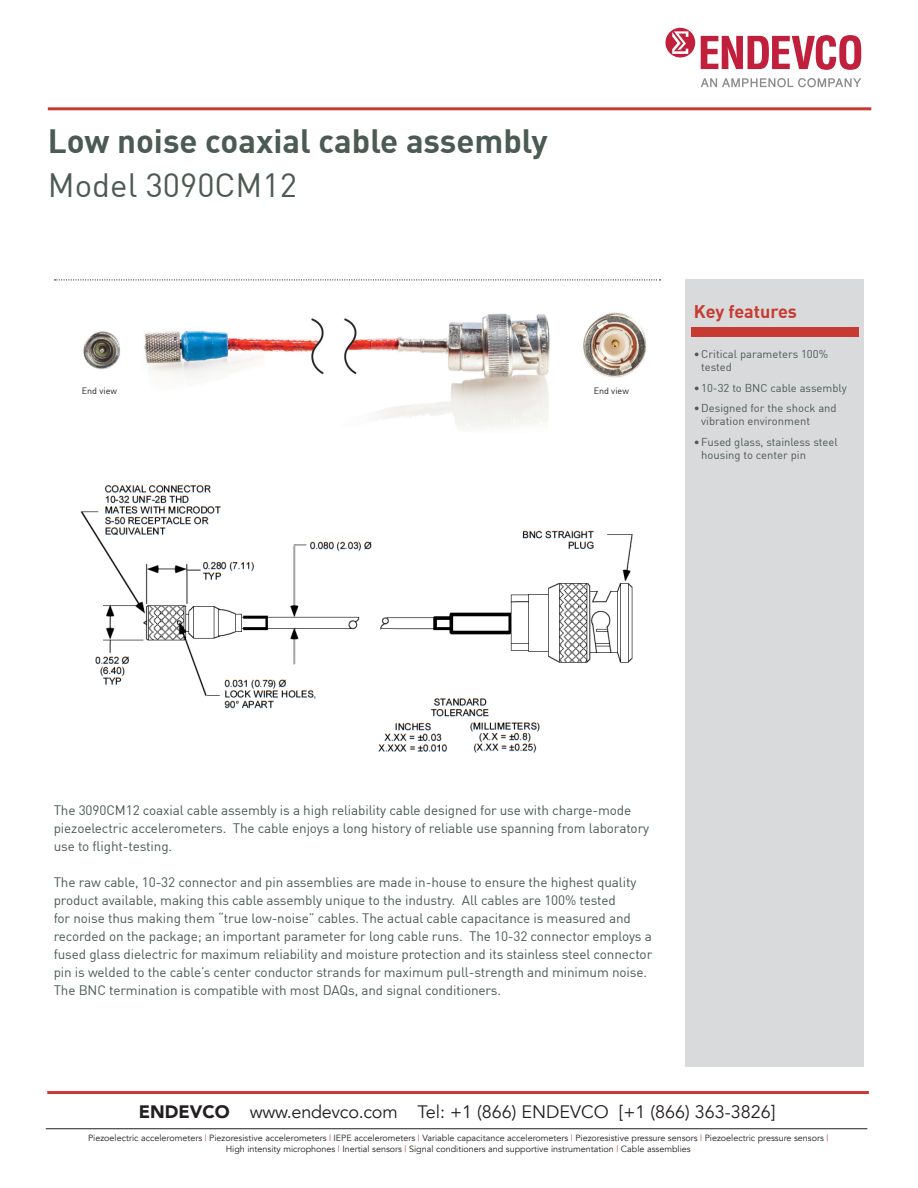
<style>
.page{position:relative;width:918px;height:1188px;background:#fff}
.page>*{position:absolute;margin:0;border:0;box-sizing:border-box;transform-origin:0 0}
.t1{font:700 33px "DIN";color:#4b5a52}
.t2{font:33px "DIN";color:#4b5a52}
.t3{font:18px "Avenir";color:#231f20}
.t4{font:700 18px "DIN";color:#c73a32}
.t5{font:13.5px/18px "DIN";letter-spacing:-.01em;color:#4b5a52}
.Key_features{font:11.25px/13.5px "DIN";color:#4b5a52}
.t6{font:9px/10.5px "Avenir";color:#231f20;text-align:center}
.t7{font:9px "DIN";color:#231f20}
.s1{font-weight:900}
.s2{color:#c73a32}
</style>
<div class="page">
<hr style="left:48px;top:107px;width:823px;height:3px;background:#c73a32">
<hr style="left:47px;top:1091px;width:822px;height:3px;background:#c73a32">
<hr style="left:46px;top:1128px;width:821px;height:1px;background:#231f20">
<div style="left:685px;top:279px;width:179px;height:788px;background:#d9dadb"></div>
<svg style="left:55px;top:279px;width:606px;height:1px"></svg>
<div style="left:691px;top:328px;width:168px;height:9px;background:#c73a32"></div>
<img style="left:83px;top:312px;width:564px;height:116px">
<img style="left:80px;top:485px;width:553px;height:268px">
<svg style="left:701px;top:78px;width:160px;height:9px"></svg>
<svg style="left:665px;top:28px;width:30px;height:30px"></svg>
<svg style="left:701px;top:35px;width:160px;height:35px"></svg>
<h1 class="t1" style="left:48px;top:120px;width:502px">Low noise coaxial cable assembly</h1>
<h1 class="t2" style="left:48px;top:164px;width:251px">Model 3090CM12</h1>
<p class="t7" style="left:82px;top:385px;width:37px">End view</p>
<p class="t7" style="left:594px;top:385px;width:37px">End view</p>
<h2 class="t4" style="left:694px;top:300px;width:105px">Key features</h2>
<p class="Key_features" style="left:701px;top:347px;width:128px;text-indent:-8px">•Critical parameters 100% tested</p>
<p class="Key_features" style="left:694px;top:381px;width:154px">• 10-32 to BNC cable assembly</p>
<p class="Key_features" style="left:701px;top:401px;width:137px;text-indent:-8px">•Designed for the shock and vibration environment</p>
<p class="Key_features" style="left:701px;top:435px;width:138px;text-indent:-8px">•Fused glass, stainless steel housing to center pin</p>
<p class="t5" style="left:54px;top:801px;width:597px">The 3090CM12 coaxial cable assembly is a high reliability cable designed for use with charge-mode piezoelectric accelerometers. The cable enjoys a long history of reliable use spanning from laboratory use to flight-testing.</p>
<p class="t5" style="left:54px;top:873px;width:600px">The raw cable, 10-32 connector and pin assemblies are made in-house to ensure the highest quality product available, making this cable assembly unique to the industry. All cables are 100% tested<br>for noise thus making them “true low-noise” cables. The actual cable capacitance is measured and recorded on the package; an important parameter for long cable runs. The 10-32 connector employs a fused glass dielectric for maximum reliability and moisture protection and its stainless steel connector pin is welded to the cable’s center conductor strands for maximum pull-strength and minimum noise.<br>The BNC termination is compatible with most DAQs, and signal conditioners.</p>
<h2 class="t3" style="left:139px;top:1101px;width:638px"><span class="s1">ENDEVCO</span> www.endevco.com Tel: +1 (866) ENDEVCO [+1 (866) 363-3826]</h2>
<p class="t6" style="left:88px;top:1133px;width:742px">Piezoelectric accelerometers <span class="s2">|</span> Piezoresistive accelerometers <span class="s2">|</span> IEPE accelerometers <span class="s2">|</span> Variable capacitance accelerometers <span class="s2">|</span> Piezoresistive pressure sensors <span class="s2">|</span> Piezoelectric pressure sensors <span class="s2">|<br></span>High intensity microphones <span class="s2">|</span> Inertial sensors <span class="s2">|</span> Signal conditioners and supportive instrumentation <span class="s2">|</span> Cable assemblies</p>
</div>
